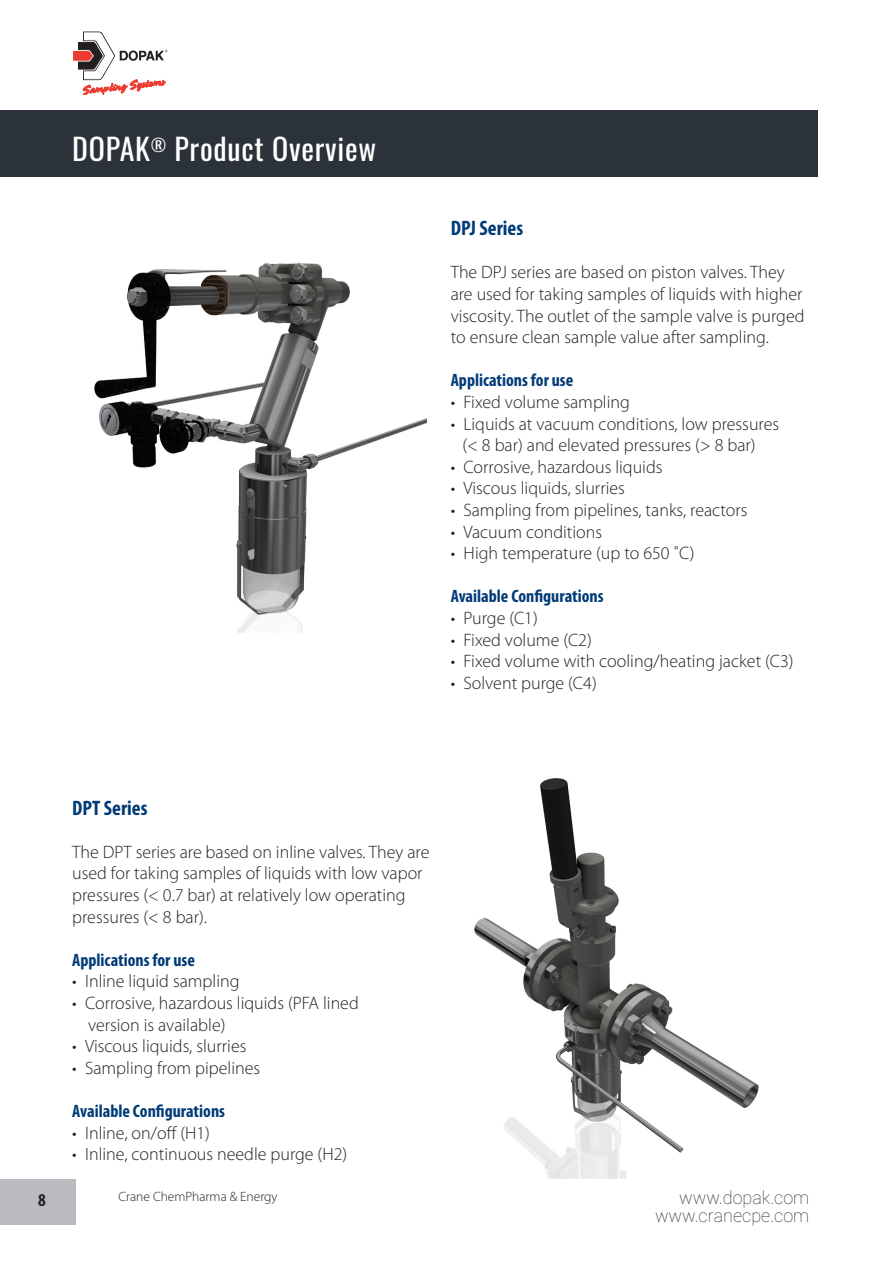
<style>
.page{position:relative;width:893px;height:1263px;background:#fff}
.page>*{position:absolute;margin:0;border:0;box-sizing:border-box;transform-origin:0 0}
.t1{font:30px "Oswald";letter-spacing:.025em;color:#fff}
.t2{font:700 condensed 21px "Myriad Pro";color:#013b77}
.t3{font:300 18px/21.6px "Myriad Pro";color:#231f20}
.t4{font:700 condensed 18px "Myriad Pro";color:#013b77}
.t5{font:100 18px/18px "Roboto";color:#231f20;text-align:right}
.t6{font:700 condensed 18px "Myriad Pro";color:#231f20}
.t7{font:300 13.5px "Myriad Pro";color:#231f20}
</style>
<div class="page">
<div style="left:0;top:1179px;width:75px;height:45px;background:#babbbe"></div>
<div style="left:0;top:111px;width:818px;height:66px;background:#2b3239"></div>
<svg style="left:73px;top:31px;width:95px;height:64px"></svg>
<img style="left:94px;top:263px;width:333px;height:370px">
<img style="left:474px;top:778px;width:285px;height:401px">
<p class="t1" style="left:72px;top:123px;width:305px">DOPAK<sup>®</sup> Product Overview</p>
<p class="t2" style="left:451px;top:215px;width:74px">DPJ Series</p>
<p class="t3" style="left:451px;top:261px;width:355px">The DPJ series are based on piston valves. They are used for taking samples of liquids with higher viscosity. The outlet of the sample valve is purged to ensure clean sample value after sampling.</p>
<p class="t4" style="left:451px;top:369px;width:124px">Applications for use</p>
<p class="t3" style="left:451px;top:391px;width:181px">• Fixed volume sampling</p>
<p class="t3" style="left:451px;top:413px;width:330px">• Liquids at vacuum conditions, low pressures</p>
<p class="t3" style="left:462px;top:434px;width:295px">(&lt; 8 bar) and elevated pressures (&gt; 8 bar)</p>
<p class="t3" style="left:451px;top:456px;width:213px">• Corrosive, hazardous liquids</p>
<p class="t3" style="left:451px;top:477px;width:176px">• Viscous liquids, slurries</p>
<p class="t3" style="left:451px;top:499px;width:298px">• Sampling from pipelines, tanks, reactors</p>
<p class="t3" style="left:451px;top:521px;width:153px">• Vacuum conditions</p>
<p class="t3" style="left:451px;top:542px;width:245px">• High temperature (up to 650 ˚C)</p>
<p class="t4" style="left:451px;top:585px;width:154px">Available Configurations</p>
<p class="t3" style="left:451px;top:607px;width:89px">• Purge (C1)</p>
<p class="t3" style="left:451px;top:629px;width:143px">• Fixed volume (C2)</p>
<p class="t3" style="left:451px;top:650px;width:344px">• Fixed volume with cooling/heating jacket (C3)</p>
<p class="t3" style="left:451px;top:672px;width:148px">• Solvent purge (C4)</p>
<p class="t2" style="left:72px;top:794px;width:77px">DPT Series</p>
<p class="t3" style="left:72px;top:841px;width:359px">The DPT series are based on inline valves. They are used for taking samples of liquids with low vapor pressures (&lt; 0.7 bar) at relatively low operating pressures (&lt; 8 bar).</p>
<p class="t4" style="left:72px;top:948px;width:124px">Applications for use</p>
<p class="t3" style="left:72px;top:970px;width:169px">• Inline liquid sampling</p>
<p class="t3" style="left:72px;top:992px;width:288px">• Corrosive, hazardous liquids (PFA lined</p>
<p class="t3" style="left:88px;top:1014px;width:139px">version is available)</p>
<p class="t3" style="left:72px;top:1035px;width:176px">• Viscous liquids, slurries</p>
<p class="t3" style="left:72px;top:1057px;width:190px">• Sampling from pipelines</p>
<p class="t4" style="left:72px;top:1100px;width:154px">Available Configurations</p>
<p class="t3" style="left:72px;top:1122px;width:139px">• Inline, on/off (H1)</p>
<p class="t3" style="left:72px;top:1143px;width:277px">• Inline, continuous needle purge (H2)</p>
<p class="t6" style="left:38px;top:1189px;width:9px">8</p>
<p class="t7" style="left:118px;top:1188px;width:161px">Crane ChemPharma &amp; Energy</p>
<p class="t5" style="left:655px;top:1188px;width:156px">www.dopak.com www.cranecpe.com</p>
</div>
